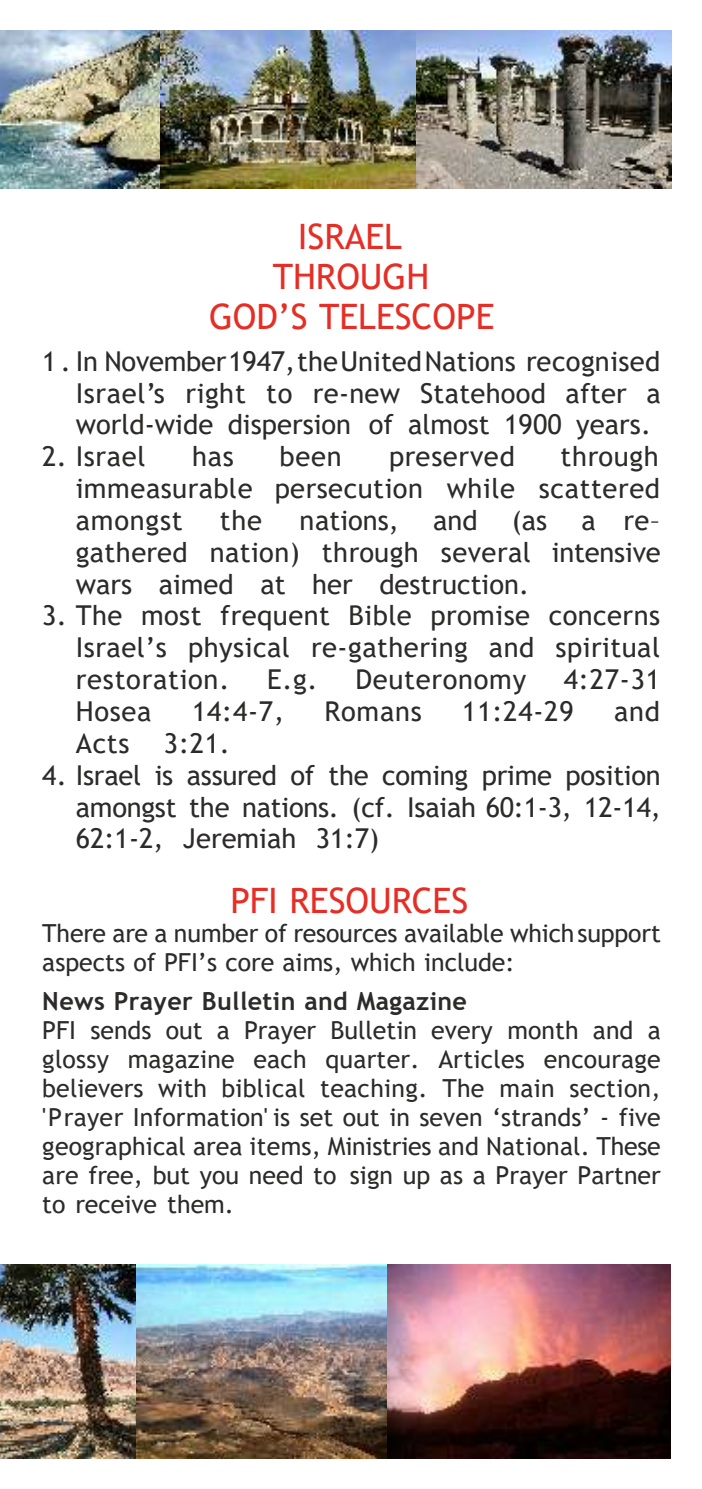
<style>
.page{position:relative;width:702px;height:1489px;background:#fff}
.page>*{position:absolute;margin:0;border:0;box-sizing:border-box;transform-origin:0 0}
.t1{font:35px/40px "Trebuchet MS";color:#e52e25;text-align:center}
.t2{font:27.25px/31.8px "Trebuchet MS";letter-spacing:.015em;color:#2c2b2a;text-align:justify}
.t3{font:700 25px "Trebuchet MS";letter-spacing:.015em;color:#2c2b2a}
.t4{font:24.75px/29px "Trebuchet MS";color:#2c2b2a}
</style>
<div class="page">
<img style="left:0;top:30px;width:672px;height:158px">
<img style="left:0;top:1264px;width:670px;height:194px">
<p class="t1" style="left:209px;top:219px;width:287px">ISRAEL<br>THROUGH<br>GOD’S TELESCOPE</p>
<p class="t2" style="left:76px;top:347px;width:586px;text-indent:-34px">1. In November 1947, the United Nations recognised Israel’s right to re-new Statehood after a world-wide dispersion of almost 1900 years.</p>
<p class="t2" style="left:42px;top:443px;width:105px">2. Israel</p>
<p class="t2" style="left:192px;top:443px;width:43px">has</p>
<p class="t2" style="left:279px;top:443px;width:64px">been</p>
<p class="t2" style="left:389px;top:443px;width:127px">preserved</p>
<p class="t2" style="left:76px;top:443px;width:585px;text-indent:484px">through immeasurable persecution while scattered amongst</p>
<p class="t2" style="left:76px;top:507px;width:586px;text-indent:223px">nations, and (as a re– gathered nation) through several intensive wars aimed at her destruction.</p>
<p class="t2" style="left:76px;top:602px;width:585px;text-indent:-34px">3. The most frequent Bible promise concerns Israel’s physical re-gathering and spiritual restoration.</p>
<p class="t2" style="left:220px;top:507px;width:44px">the</p>
<p class="t2" style="left:267px;top:666px;width:52px">E.g.</p>
<p class="t2" style="left:355px;top:666px;width:172px">Deuteronomy</p>
<p class="t2" style="left:564px;top:666px;width:98px">4:27-31</p>
<p class="t2" style="left:76px;top:697px;width:77px">Hosea</p>
<p class="t2" style="left:192px;top:697px;width:93px">14:4-7,</p>
<p class="t2" style="left:324px;top:697px;width:99px">Romans</p>
<p class="t2" style="left:462px;top:697px;width:113px">11:24-29</p>
<p class="t2" style="left:614px;top:697px;width:47px">and</p>
<p class="t2" style="left:76px;top:729px;width:55px">Acts</p>
<p class="t2" style="left:164px;top:729px;width:68px">3:21.</p>
<p class="t2" style="left:76px;top:761px;width:586px;text-indent:-34px">4. Israel is assured of the coming prime position amongst the nations. (cf. Isaiah 60:1-3, 12-14, 62:1-2, Jeremiah 31:7)</p>
<p class="t1" style="left:230px;top:884px;width:239px">PFI RESOURCES</p>
<p class="t4" style="left:42px;top:921px;width:620px">There are a number of resources available which support aspects of PFI’s core aims, which include:</p>
<p class="t3" style="left:42px;top:991px;width:426px">News Prayer Bulletin and Magazine</p>
<p class="t4" style="left:42px;top:1018px;width:620px;text-align:justify">PFI sends out a Prayer Bulletin every month and a glossy magazine each quarter. Articles encourage believers with biblical teaching. The main section, 'Prayer Information' is set out in seven ‘strands’ - five geographical area items, Ministries and National. These are free, but you need to sign up as a Prayer Partner to receive them.</p>
</div>
